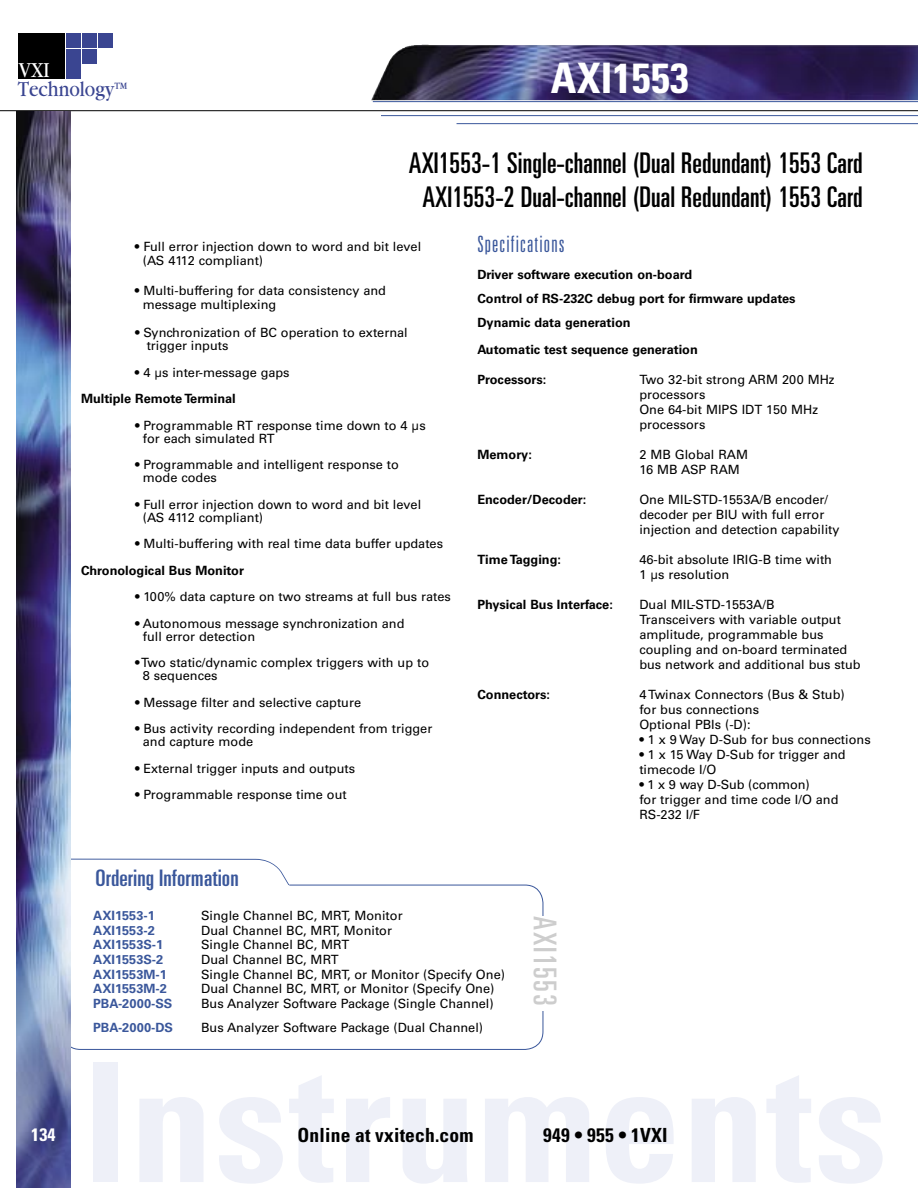
<style>
.page{position:relative;width:918px;height:1188px;background:#fff}
.page>*{position:absolute;margin:0;border:0;box-sizing:border-box;transform-origin:0 0}
.t1{font:700 condensed 42px "Univers";letter-spacing:.01em;color:#fff}
.t2{font:ultra-condensed 31.5px "Univers";letter-spacing:.05em;color:#cdcdcd}
.San_Header{font:ultra-condensed 28.5px "Univers";letter-spacing:.005em;color:#000}
.t3{font:ultra-condensed 22.8px "Univers";letter-spacing:.005em;color:#3a579b;scale:1.09 1}
.San_Body_Text{font:300 ultra-condensed 22.5px "Univers";letter-spacing:.05em;color:#3a579b}
.t4{font:22.35px "Garamond";color:#3a4591;scale:.86 1}
.t5{font:22.35px "Garamond";color:#fff;scale:.86 1}
.t6{font:700 condensed 19.5px "Univers";letter-spacing:.01em;color:#000}
.t7{font:700 condensed 18px "Univers";letter-spacing:.01em;color:#fff}
.San_Body_Text-2{font:12.75px/15px "Univers";color:#000}
.San_Bold_Body{font:12.75px/15px "Univers";color:#000}
.San_Bold_Body-2{font:700 12.75px "Univers";color:#000}
.San_Bold_Body-3{font:700 12.75px "Univers";color:#3a579b}
.San_Body_Text-3{font:700 12.75px "Univers";color:#000}
.s1{font-size:16.5px}
</style>
<div class="page">
<svg style="left:70px;top:852px;width:473px;height:197px"></svg>
<svg style="left:70px;top:859px;width:219px;height:26px"></svg>
<div style="left:528px;top:916px;width:31px;height:95px;background:#fff"></div>
<svg style="left:530px;top:913px;width:14px;height:3px"></svg>
<hr style="left:381px;top:115px;width:537px;height:1px;background:#3a579b">
<hr style="left:457px;top:123px;width:461px;height:1px;background:#3a579b">
<hr style="left:373px;top:101px;width:545px;height:1px;background:#3a579b">
<div style="left:18px;top:33px;width:47px;height:46px;background:#000"></div>
<div style="left:66px;top:33px;width:15px;height:14px;background:#3a4591"></div>
<div style="left:66px;top:49px;width:15px;height:14px;background:#3a4591"></div>
<div style="left:66px;top:65px;width:15px;height:14px;background:#3a4591"></div>
<div style="left:82px;top:49px;width:15px;height:14px;background:#3a4591"></div>
<div style="left:82px;top:33px;width:15px;height:14px;background:#3a4591"></div>
<div style="left:98px;top:33px;width:15px;height:14px;background:#3a4591"></div>
<hr style="left:0;top:110px;width:918px;height:1px;background:#000">
<img style="left:16px;top:111px;width:54px;height:1077px">
<img style="left:371px;top:45px;width:547px;height:55px">
<p class="t5" style="left:19px;top:58px;width:37px">VXI</p>
<p class="t4" style="left:18px;top:77px;width:130px">Technology<span class="s1">™</span></p>
<p class="t1" style="left:551px;top:53px;width:139px">AXI1553</p>
<p class="San_Header" style="left:409px;top:146px;width:455px">AXI1553-1 Single-channel (Dual Redundant) 1553 Card</p>
<p class="San_Header" style="left:422px;top:181px;width:442px">AXI1553-2 Dual-channel (Dual Redundant) 1553 Card</p>
<p class="San_Body_Text-2" style="left:135px;top:239px;width:288px">• Full error injection down to word and bit level</p>
<p class="San_Body_Text-2" style="left:143px;top:253px;width:122px">(AS 4112 compliant)</p>
<p class="San_Body_Text-2" style="left:135px;top:283px;width:253px">• Multi-buffering for data consistency and</p>
<p class="San_Body_Text-2" style="left:143px;top:297px;width:135px">message multiplexing</p>
<p class="San_Body_Text-2" style="left:135px;top:325px;width:274px">• Synchronization of BC operation to external</p>
<p class="San_Body_Text-2" style="left:147px;top:338px;width:83px">trigger inputs</p>
<p class="San_Body_Text-2" style="left:135px;top:365px;width:156px">• 4 µs inter-message gaps</p>
<p class="San_Bold_Body-2" style="left:81px;top:391px;width:156px">Multiple Remote Terminal</p>
<p class="San_Body_Text-2" style="left:135px;top:418px;width:292px">• Programmable RT response time down to 4 µs</p>
<p class="San_Body_Text-2" style="left:143px;top:431px;width:133px">for each simulated RT</p>
<p class="San_Body_Text-2" style="left:135px;top:457px;width:265px">• Programmable and intelligent response to</p>
<p class="San_Body_Text-2" style="left:143px;top:470px;width:76px">mode codes</p>
<p class="San_Body_Text-2" style="left:143px;top:498px;width:280px;line-height:13.2px;text-indent:-8px">• Full error injection down to word and bit level (AS 4112 compliant)</p>
<p class="San_Body_Text-2" style="left:135px;top:536px;width:310px">• Multi-buffering with real time data buffer updates</p>
<p class="San_Bold_Body-2" style="left:81px;top:563px;width:165px">Chronological Bus Monitor</p>
<p class="San_Body_Text-2" style="left:135px;top:589px;width:318px">• 100% data capture on two streams at full bus rates</p>
<p class="San_Body_Text-2" style="left:135px;top:616px;width:271px">• Autonomous message synchronization and</p>
<p class="San_Body_Text-2" style="left:143px;top:629px;width:114px">full error detection</p>
<p class="San_Body_Text-2" style="left:135px;top:655px;width:296px">• Two static/dynamic complex triggers with up to</p>
<p class="San_Body_Text-2" style="left:143px;top:668px;width:76px">8 sequences</p>
<p class="San_Body_Text-2" style="left:135px;top:695px;width:228px">• Message filter and selective capture</p>
<p class="San_Body_Text-2" style="left:135px;top:721px;width:299px">• Bus activity recording independent from trigger</p>
<p class="San_Body_Text-2" style="left:143px;top:734px;width:112px">and capture mode</p>
<p class="San_Body_Text-2" style="left:135px;top:761px;width:222px">• External trigger inputs and outputs</p>
<p class="San_Body_Text-2" style="left:135px;top:787px;width:213px">• Programmable response time out</p>
<p class="San_Body_Text" style="left:477px;top:233px;width:89px">Specifications</p>
<p class="San_Bold_Body-2" style="left:477px;top:267px;width:216px">Driver software execution on-board</p>
<p class="San_Bold_Body-2" style="left:477px;top:291px;width:320px">Control of RS-232C debug port for firmware updates</p>
<p class="San_Bold_Body-2" style="left:477px;top:315px;width:155px">Dynamic data generation</p>
<p class="San_Bold_Body-2" style="left:477px;top:342px;width:222px">Automatic test sequence generation</p>
<p class="San_Bold_Body-2" style="left:477px;top:372px;width:71px">Processors:</p>
<p class="San_Bold_Body" style="left:639px;top:372px;width:197px">Two 32-bit strong ARM 200 MHz processors</p>
<p class="San_Body_Text-2" style="left:639px;top:402px;width:180px">One 64-bit MIPS IDT 150 MHz processors</p>
<p class="San_Bold_Body-2" style="left:477px;top:447px;width:56px">Memory:</p>
<p class="San_Bold_Body" style="left:639px;top:447px;width:110px">2 MB Global RAM</p>
<p class="San_Body_Text-2" style="left:639px;top:462px;width:102px">16 MB ASP RAM</p>
<p class="San_Bold_Body-2" style="left:477px;top:492px;width:111px">Encoder/Decoder:</p>
<p class="San_Bold_Body" style="left:639px;top:492px;width:190px">One MIL-STD-1553A/B encoder/ decoder per BIU with full error</p>
<p class="San_Bold_Body" style="left:639px;top:522px;width:202px">injection and detection capability</p>
<p class="San_Body_Text-3" style="left:477px;top:552px;width:85px">Time Tagging:</p>
<p class="San_Body_Text-2" style="left:639px;top:552px;width:194px">46-bit absolute IRIG-B time with</p>
<p class="San_Body_Text-2" style="left:639px;top:567px;width:91px">1 µs resolution</p>
<p class="San_Bold_Body-2" style="left:477px;top:597px;width:137px">Physical Bus Interface:</p>
<p class="San_Bold_Body" style="left:639px;top:597px;width:203px">Dual MIL-STD-1553A/B<br>Transceivers with variable output amplitude, programmable bus</p>
<p class="San_Bold_Body" style="left:639px;top:642px;width:223px">coupling and on-board terminated bus network and additional bus stub</p>
<p class="San_Bold_Body-2" style="left:477px;top:687px;width:74px">Connectors:</p>
<p class="San_Bold_Body" style="left:639px;top:687px;width:207px">4 Twinax Connectors (Bus &amp; Stub) for bus connections</p>
<p class="San_Body_Text-2" style="left:639px;top:717px;width:113px">Optional PBIs (-D):</p>
<p class="San_Body_Text-2" style="left:639px;top:732px;width:233px">• 1 x 9 Way D-Sub for bus connections</p>
<p class="San_Body_Text-2" style="left:639px;top:747px;width:208px">• 1 x 15 Way D-Sub for trigger and timecode I/O</p>
<p class="San_Body_Text-2" style="left:639px;top:777px;width:172px">• 1 x 9 way D-Sub (common)</p>
<p class="San_Body_Text-2" style="left:639px;top:792px;width:201px">for trigger and time code I/O and<br>RS-232 I/F</p>
<p class="t3" style="left:96px;top:865px;width:133px">Ordering Information</p>
<p class="San_Bold_Body-3" style="left:93px;top:908px;width:63px">AXI1553-1</p>
<p class="San_Bold_Body" style="left:201px;top:908px;width:203px">Single Channel BC, MRT, Monitor</p>
<p class="San_Bold_Body-3" style="left:93px;top:923px;width:63px">AXI1553-2</p>
<p class="San_Bold_Body" style="left:201px;top:923px;width:192px">Dual Channel BC, MRT, Monitor</p>
<p class="San_Bold_Body-3" style="left:93px;top:937px;width:72px">AXI1553S-1</p>
<p class="San_Bold_Body" style="left:201px;top:937px;width:150px">Single Channel BC, MRT</p>
<p class="San_Bold_Body-3" style="left:93px;top:952px;width:72px">AXI1553S-2</p>
<p class="San_Bold_Body" style="left:201px;top:952px;width:139px">Dual Channel BC, MRT</p>
<p class="San_Bold_Body-3" style="left:93px;top:967px;width:75px">AXI1553M-1</p>
<p class="San_Bold_Body" style="left:201px;top:967px;width:305px">Single Channel BC, MRT, or Monitor (Specify One)</p>
<p class="San_Bold_Body-3" style="left:93px;top:981px;width:75px">AXI1553M-2</p>
<p class="San_Bold_Body" style="left:201px;top:981px;width:295px">Dual Channel BC, MRT, or Monitor (Specify One)</p>
<p class="San_Bold_Body-3" style="left:93px;top:996px;width:81px">PBA-2000-SS</p>
<p class="San_Bold_Body" style="left:201px;top:996px;width:294px">Bus Analyzer Software Package (Single Channel)</p>
<p class="San_Bold_Body-3" style="left:93px;top:1020px;width:81px">PBA-2000-DS</p>
<p class="San_Bold_Body" style="left:201px;top:1020px;width:283px">Bus Analyzer Software Package (Dual Channel)</p>
<p class="t2" style="left:563px;top:916px;width:91px;rotate:90deg">AXI1553</p>
<p class="t7" style="left:31px;top:1123px;width:34px">134134</p>
<p class="t6" style="left:297px;top:1123px;width:178px">Online at vxitech.com</p>
<p class="t6" style="left:543px;top:1123px;width:126px">949 • 955 • 1VXI</p>
</div>
